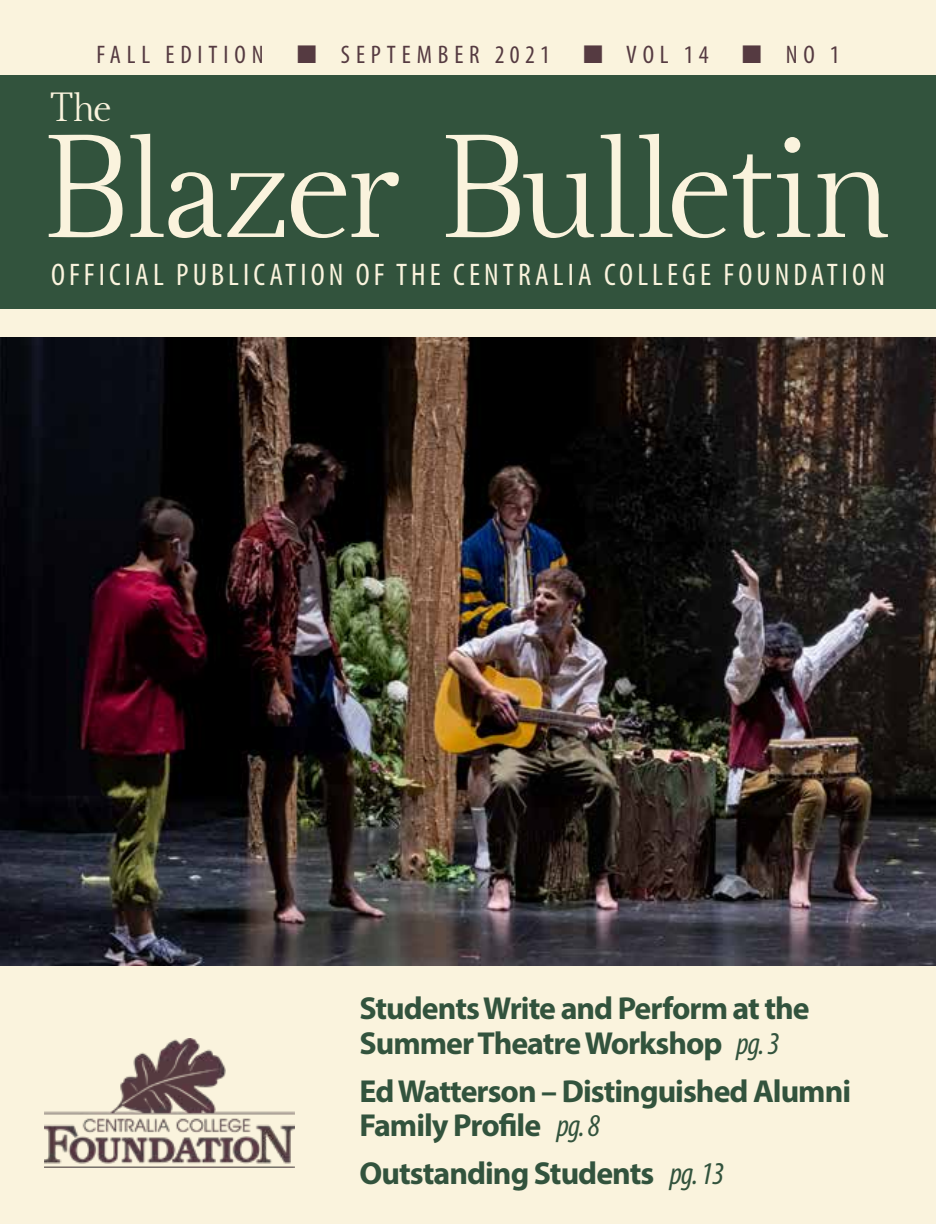
<style>
.page{position:relative;width:936px;height:1224px;background:#faf3dd}
.page>*{position:absolute;margin:0;border:0;box-sizing:border-box;transform-origin:0 0}
.t1{font:130.6px "Ahellya";color:#faf3dd}
.t2{font:36.4px "Ahellya";color:#faf3dd}
.t3{font:700 31.8px/34.2px "Myriad Pro";letter-spacing:-.03em;color:#32533d}
.t4{font:condensed 31.4px "Myriad Pro";letter-spacing:.13em;color:#faf3dd}
.t5{font:condensed 25.6px "Myriad Pro";letter-spacing:.23em;color:#553a41}
.s1{font-weight:400;font-style:italic;font-stretch:condensed}
</style>
<div class="page">
<div style="left:0;top:76px;width:936px;height:233px;background:#32533d"></div>
<img style="left:0;top:337px;width:936px;height:628px">
<img style="left:45px;top:1039px;width:250px;height:128px">
<p class="t5" style="left:96px;top:39px;width:169px">FALL EDITION</p>
<p class="t5" style="left:297px;top:39px;width:254px">■ SEPTEMBER 2021</p>
<p class="t5" style="left:583px;top:39px;width:127px">■ VOL 14</p>
<p class="t5" style="left:742px;top:39px;width:99px">■ NO 1</p>
<p class="t2" style="left:50px;top:83px;width:63px">The</p>
<h1 class="t1" style="left:45px;top:102px;width:848px">Blazer Bulletin</h1>
<p class="t4" style="left:51px;top:256px;width:835px">OFFICIAL PUBLICATION OF THE CENTRALIA COLLEGE FOUNDATION</p>
<p class="t3" style="left:359px;top:991px;width:452px">Students Write and Perform at the<br>Summer Theatre Workshop <span class="s1">pg. 3</span></p>
<p class="t3" style="left:359px;top:1073px;width:493px">Ed Watterson – Distinguished Alumni<br>Family Profile <span class="s1">pg. 8</span></p>
<p class="t3" style="left:359px;top:1155px;width:367px">Outstanding Students <span class="s1">pg. 13</span></p>
</div>
